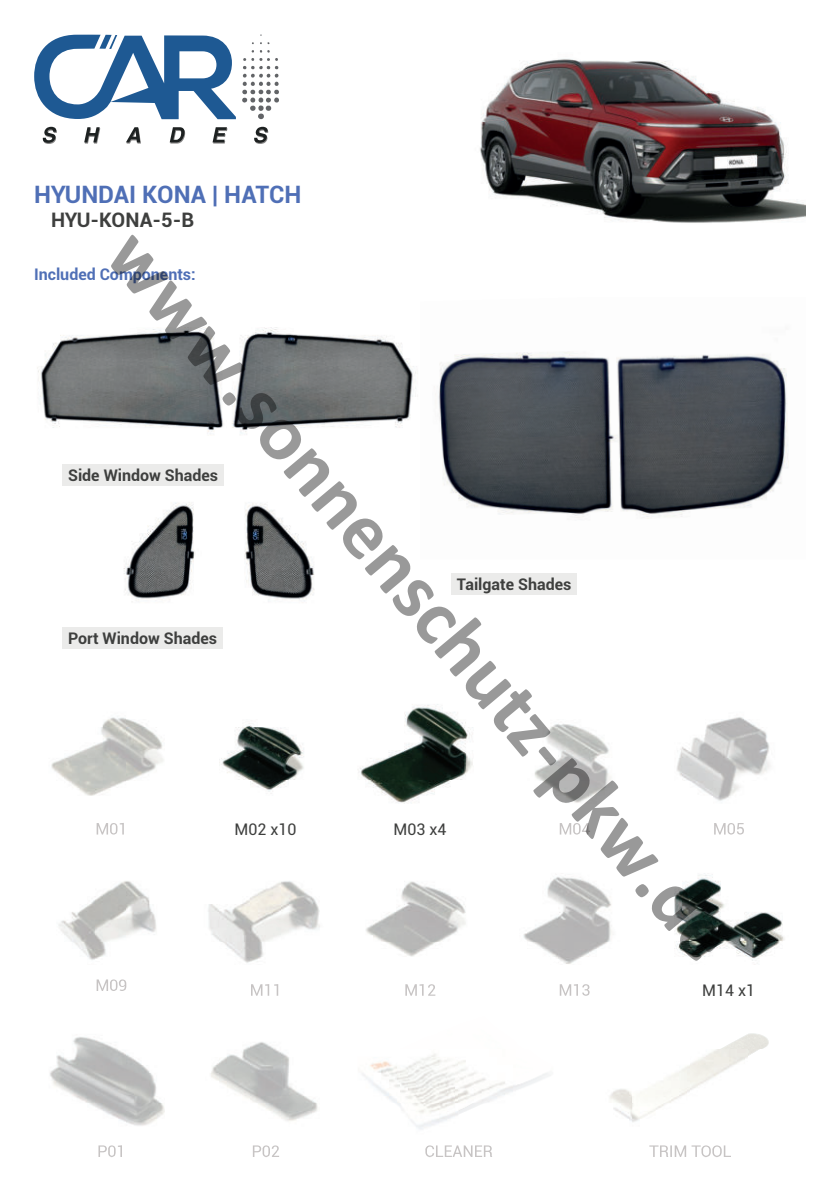
<style>
.page{position:relative;width:840px;height:1191px;background:#fff}
.page>*{position:absolute;margin:0;border:0;box-sizing:border-box;transform-origin:0 0}
.t1{font:700 80px "Calibri";color:rgb(0 0 0/.4)}
.t2{font:700 24px "Roboto";color:#4f6fb6}
.t3{font:700 20px "Roboto";letter-spacing:-.015em;color:#3e3f3e}
.t4{font:700 16px "Roboto";color:#3e3f3e}
.t5{font:700 16px "Roboto";color:#4f6fb6}
.t6{font:16px "Roboto";color:#3e3f3e}
</style>
<div class="page">
<img style="left:480px;top:58px;width:325px;height:165px">
<img style="left:438px;top:352px;width:351px;height:167px">
<img style="left:37px;top:327px;width:379px;height:107px">
<svg style="left:43px;top:127px;width:14px;height:17px"></svg>
<svg style="left:84px;top:127px;width:16px;height:17px"></svg>
<svg style="left:126px;top:127px;width:15px;height:17px"></svg>
<svg style="left:170px;top:127px;width:15px;height:17px"></svg>
<svg style="left:212px;top:127px;width:15px;height:17px"></svg>
<svg style="left:254px;top:127px;width:14px;height:17px"></svg>
<svg style="left:34px;top:34px;width:245px;height:85px"></svg>
<div style="left:451px;top:573px;width:125px;height:21px;background:#ebebea"></div>
<div style="left:62px;top:465px;width:162px;height:21px;background:#ebebea"></div>
<img style="left:50px;top:704px;width:734px;height:453px">
<img style="left:98px;top:1145px;width:24px;height:12px">
<img style="left:253px;top:1145px;width:26px;height:12px">
<img style="left:425px;top:1145px;width:67px;height:12px">
<img style="left:649px;top:1145px;width:81px;height:12px">
<img style="left:96px;top:979px;width:1px;height:12px">
<img style="left:97px;top:979px;width:29px;height:12px">
<img style="left:251px;top:984px;width:27px;height:11px">
<img style="left:405px;top:984px;width:30px;height:11px">
<svg style="left:559px;top:995px;width:30px;height:1px"></svg>
<img style="left:559px;top:984px;width:30px;height:11px">
<svg style="left:96px;top:834px;width:28px;height:1px"></svg>
<img style="left:97px;top:823px;width:27px;height:11px">
<img style="left:559px;top:834px;width:30px;height:1px">
<img style="left:559px;top:823px;width:30px;height:11px">
<img style="left:713px;top:834px;width:30px;height:1px">
<img style="left:713px;top:823px;width:30px;height:11px">
<img style="left:123px;top:502px;width:72px;height:100px">
<img style="left:244px;top:503px;width:71px;height:98px">
<div style="left:62px;top:627px;width:161px;height:21px;background:#ebebea"></div>
<h2 class="t2" style="left:34px;top:185px;width:269px">HYUNDAI KONA | HATCH</h2>
<p class="t3" style="left:51px;top:212px;width:144px">HYU-KONA-5-B</p>
<h1 class="t1" style="left:149px;top:219px;width:927px;rotate:50deg">www.sonnenschutz-pkw.de</h1>
<p class="t5" style="left:34px;top:268px;width:163px">Included Components:</p>
<p class="t4" style="left:68px;top:469px;width:151px">Side Window Shades</p>
<p class="t4" style="left:456px;top:578px;width:116px">Tailgate Shades</p>
<p class="t4" style="left:68px;top:631px;width:150px">Port Window Shades</p>
<p class="t6" style="left:234px;top:819px;width:63px">M02 x10</p>
<p class="t6" style="left:393px;top:819px;width:54px">M03 x4</p>
<p class="t6" style="left:701px;top:981px;width:54px">M14 x1</p>
</div>
